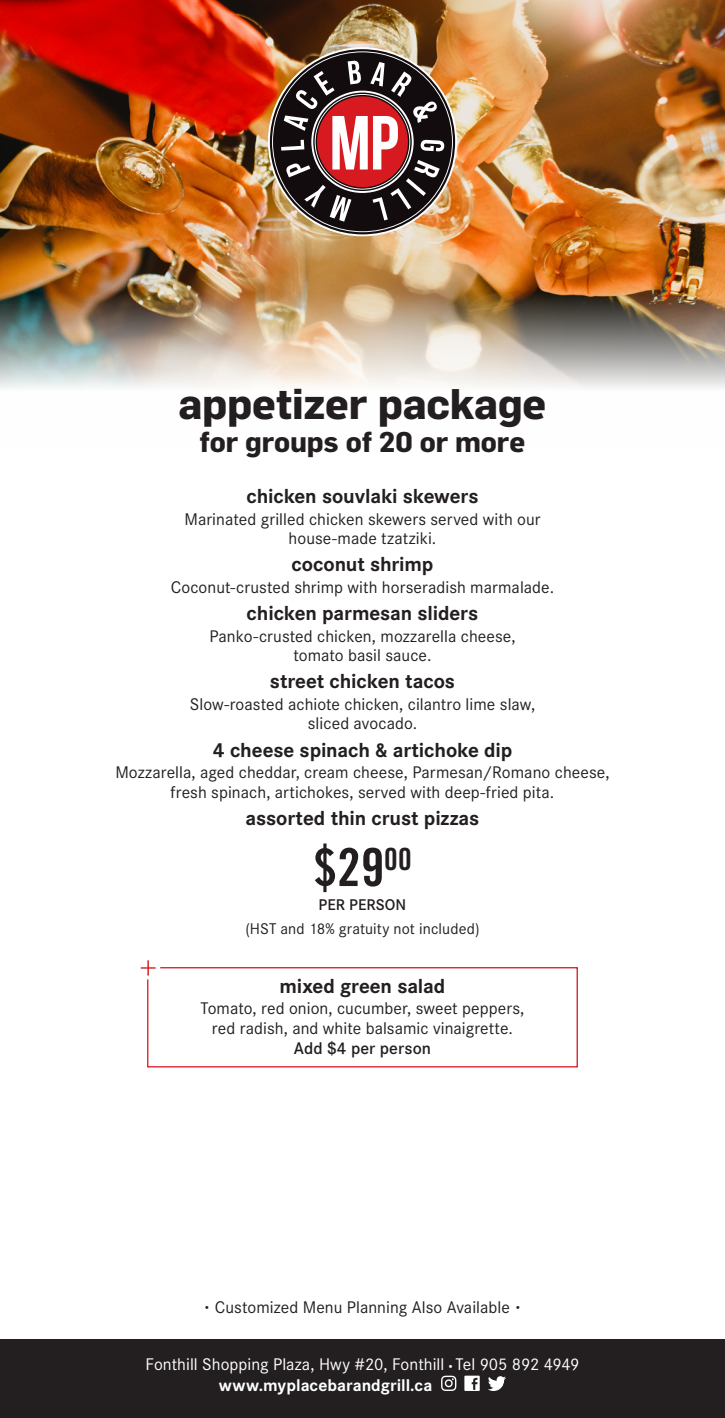
<style>
.page{position:relative;width:725px;height:1418px;background:#fff}
.page>*{position:absolute;margin:0;border:0;box-sizing:border-box;transform-origin:0 0}
.t1{font:52.5px "Trade Gothic LT Std Bd Cn 20";color:#231f20}
.t2{font:700 42px "Flama";letter-spacing:-.005em;color:#231f20}
.t3{font:700 28px "Flama";letter-spacing:-.005em;color:#231f20}
.t4{font:700 21px "Corporate S";letter-spacing:-.005em;color:#231f20}
.t5{font:17.5px/19.2px "Corporate S";letter-spacing:.005em;color:#231f20;text-align:center}
.t6{font:17.5px/21px "Corporate S";color:#fff}
.t7{font:600 17.5px "Corporate S";letter-spacing:.005em;color:#231f20}
.t8{font:16.1px "Corporate S";letter-spacing:.005em;color:#231f20}
.t9{font:600 16.1px "Corporate S";color:#231f20}
.s1{font-size:10.5px}
.s2{font-weight:700}
</style>
<div class="page">
<img style="left:0;top:0;width:724px;height:388px">
<div style="left:0;top:1339px;width:724px;height:79px;background:#231f20"></div>
<svg style="left:488px;top:1376px;width:18px;height:15px"></svg>
<svg style="left:464px;top:1375px;width:15px;height:15px"></svg>
<svg style="left:441px;top:1375px;width:15px;height:15px"></svg>
<img style="left:268px;top:47px;width:189px;height:189px">
<svg style="left:141px;top:960px;width:8px;height:9px"></svg>
<svg style="left:146px;top:966px;width:432px;height:102px"></svg>
<h2 class="t2" style="left:178px;top:378px;width:369px">appetizer package</h2>
<h3 class="t3" style="left:200px;top:425px;width:327px">for groups of 20 or more</h3>
<p class="t4" style="left:246px;top:484px;width:233px">chicken souvlaki skewers</p>
<p class="t5" style="left:184px;top:510px;width:357px">Marinated grilled chicken skewers served with our house-made tzatziki.</p>
<p class="t4" style="left:291px;top:552px;width:143px">coconut shrimp</p>
<p class="t5" style="left:171px;top:578px;width:385px">Coconut-crusted shrimp with horseradish marmalade.</p>
<p class="t4" style="left:246px;top:601px;width:233px">chicken parmesan sliders</p>
<p class="t5" style="left:209px;top:627px;width:308px">Panko-crusted chicken, mozzarella cheese, tomato basil sauce.</p>
<p class="t4" style="left:270px;top:669px;width:187px">street chicken tacos</p>
<p class="t5" style="left:190px;top:695px;width:347px">Slow-roasted achiote chicken, cilantro lime slaw, sliced avocado.</p>
<p class="t4" style="left:213px;top:737px;width:301px">4 cheese spinach &amp; artichoke dip</p>
<p class="t5" style="left:115px;top:763px;width:495px">Mozzarella, aged cheddar, cream cheese, Parmesan/Romano cheese, fresh spinach, artichokes, served with deep-fried pita.</p>
<p class="t4" style="left:245px;top:805px;width:235px">assorted thin crust pizzas</p>
<h1 class="t1" style="left:313px;top:835px;width:100px">$29<sup>00</sup></h1>
<p class="t9" style="left:318px;top:895px;width:89px">per person</p>
<p class="t8" style="left:245px;top:919px;width:236px">(HST and 18% gratuity not included)</p>
<p class="t4" style="left:279px;top:973px;width:167px">mixed green salad</p>
<p class="t5" style="left:200px;top:999px;width:325px">Tomato, red onion, cucumber, sweet peppers, red radish, and white balsamic vinaigrette.</p>
<p class="t7" style="left:294px;top:1038px;width:139px">Add $4 per person</p>
<p class="t5" style="left:203px;top:1297px;width:319px"><span class="s1">•</span> Customized Menu Planning Also Available <span class="s1">•</span></p>
<p class="t6" style="left:219px;top:1353px;width:362px;text-indent:-73px">Fonthill Shopping Plaza, Hwy #20, Fonthill <span class="s1">•</span> Tel 905 892 4949 <span class="s2">www.myplacebarandgrill.ca</span></p>
</div>
